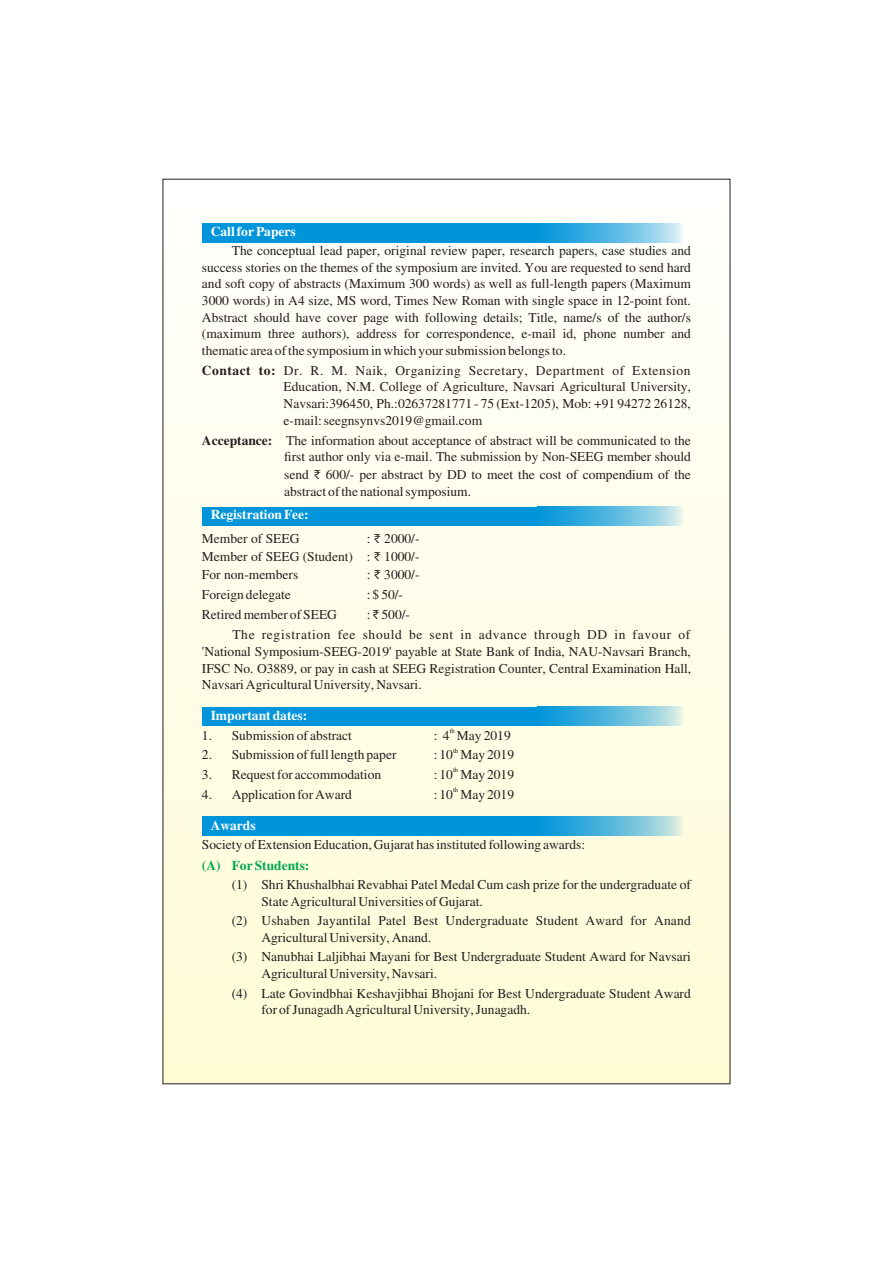
<style>
.page{position:relative;width:893px;height:1263px;background:#fff}
.page>*{position:absolute;margin:0;border:0;box-sizing:border-box;transform-origin:0 0}
.t1{font:13.5px/16.5px "Times";color:#231f20;text-align:justify}
.t2{font:13.5px/20.1px "Times";letter-spacing:.05em;color:#231f20}
.t3{font:700 13.5px "Times";color:#fff}
.t4{font:700 13.5px "Times";color:#00a650}
.t5{font:6.75px "Times";color:#231f20}
.s1{font-weight:700}
</style>
<div class="page">
<div style="left:163px;top:179px;width:567px;height:905px;background:linear-gradient(to bottom,#fffffd,#fefbd5)"></div>
<svg style="left:203px;top:223px;width:487px;height:19px;fill:#0095da"></svg>
<svg style="left:203px;top:507px;width:487px;height:19px;fill:#0095da"></svg>
<svg style="left:203px;top:707px;width:487px;height:19px;fill:#0095da"></svg>
<svg style="left:203px;top:816px;width:487px;height:19px;fill:#0095da"></svg>
<svg style="left:315px;top:470px;width:5px;height:9px"></svg>
<svg style="left:375px;top:534px;width:5px;height:9px"></svg>
<svg style="left:375px;top:552px;width:5px;height:9px"></svg>
<svg style="left:375px;top:569px;width:5px;height:10px"></svg>
<svg style="left:373px;top:610px;width:6px;height:9px"></svg>
<p class="t3" style="left:211px;top:226px;width:87px">Call for Papers</p>
<p class="t1" style="left:202px;top:244px;width:490px;text-indent:30px">The conceptual lead paper, original review paper, research papers, case studies and success stories on the themes of the symposium are invited. You are requested to send hard and soft copy of abstracts (Maximum 300 words) as well as full-length papers (Maximum 3000 words) in A4 size, MS word, Times New Roman with single space in 12-point font.<br>Abstract should have cover page with following details; Title, name/s of the author/s (maximum three authors), address for correspondence, e-mail id, phone number and thematic area of the symposium in which your submission belongs to.</p>
<p class="t1" style="left:284px;top:363px;width:409px;text-indent:-82px"><span class="s1">Contact to:</span> Dr. R. M. Naik, Organizing Secretary, Department of Extension Education, N.M. College of Agriculture, Navsari Agricultural University, Navsari:396450, Ph.: 02637281771 - 75 (Ext-1205), Mob: +91 94272 26128, e-mail: seegnsynvs2019@gmail.com</p>
<p class="t1" style="left:284px;top:433px;width:408px;line-height:17px;text-indent:-82px"><span class="s1">Acceptance:</span> The information about acceptance of abstract will be communicated to the first author only via e-mail. The submission by Non-SEEG member should send</p>
<p class="t1" style="left:284px;top:467px;width:408px;line-height:17.1px;text-indent:42px">600/- per abstract by DD to meet the cost of compendium of the abstract of the national symposium.</p>
<p class="t3" style="left:211px;top:510px;width:99px">Registration Fee:</p>
<p class="t1" style="left:202px;top:531px;width:99px">Member of SEEG</p>
<p class="t1" style="left:202px;top:531px;width:219px;line-height:17.9px;text-indent:165px">: 2000/- Member of SEEG (Student) : 1000/- For non-members</p>
<p class="t1" style="left:367px;top:567px;width:54px">: 3000/-</p>
<p class="t1" style="left:202px;top:587px;width:91px">Foreign delegate</p>
<p class="t1" style="left:367px;top:587px;width:38px">: $ 50/-</p>
<p class="t1" style="left:202px;top:608px;width:137px">Retired member of SEEG</p>
<p class="t2" style="left:232px;top:606px;width:459px;text-indent:134px">: 500/-<br>The registration fee should be sent in advance through DD in favour of</p>
<p class="t1" style="left:202px;top:644px;width:491px">'National Symposium-SEEG-2019' payable at State Bank of India, NAU-Navsari Branch, IFSC No. O3889, or pay in cash at SEEG Registration Counter, Central Examination Hall, Navsari Agricultural University, Navsari.</p>
<p class="t3" style="left:211px;top:711px;width:98px">Important dates:</p>
<p class="t5" style="left:450px;top:728px;width:7px">th</p>
<p class="t1" style="left:202px;top:728px;width:152px">1. Submission of abstract</p>
<p class="t1" style="left:434px;top:728px;width:78px">: 4 May 2019</p>
<p class="t5" style="left:453px;top:748px;width:7px">th</p>
<p class="t1" style="left:202px;top:748px;width:196px">2. Submission of full length paper</p>
<p class="t1" style="left:434px;top:748px;width:82px">: 10 May 2019</p>
<p class="t5" style="left:453px;top:768px;width:7px">th</p>
<p class="t1" style="left:202px;top:767px;width:181px">3. Request for accommodation</p>
<p class="t1" style="left:434px;top:767px;width:82px">: 10 May 2019</p>
<p class="t5" style="left:453px;top:787px;width:7px">th</p>
<p class="t1" style="left:202px;top:787px;width:152px">4. Application for Award</p>
<p class="t1" style="left:434px;top:787px;width:82px">: 10 May 2019</p>
<p class="t3" style="left:211px;top:821px;width:46px">Awards</p>
<p class="t1" style="left:202px;top:838px;width:385px">Society of Extension Education, Gujarat has instituted following awards:</p>
<p class="t4" style="left:202px;top:860px;width:109px">(A) For Students:</p>
<p class="t1" style="left:261px;top:878px;width:431px;text-indent:-30px">(1) Shri Khushalbhai Revabhai Patel Medal Cum cash prize for the undergraduate of<br>State Agricultural Universities of Gujarat.</p>
<p class="t1" style="left:261px;top:914px;width:431px;text-indent:-30px">(2) Ushaben Jayantilal Patel Best Undergraduate Student Award for Anand<br>Agricultural University, Anand.</p>
<p class="t1" style="left:261px;top:950px;width:431px;text-indent:-30px">(3) Nanubhai Laljibhai Mayani for Best Undergraduate Student Award for Navsari<br>Agricultural University, Navsari.</p>
<p class="t1" style="left:261px;top:986px;width:431px;text-indent:-30px">(4) Late Govindbhai Keshavjibhai Bhojani for Best Undergraduate Student Award for of Junagadh Agricultural University, Junagadh.</p>
</div>
